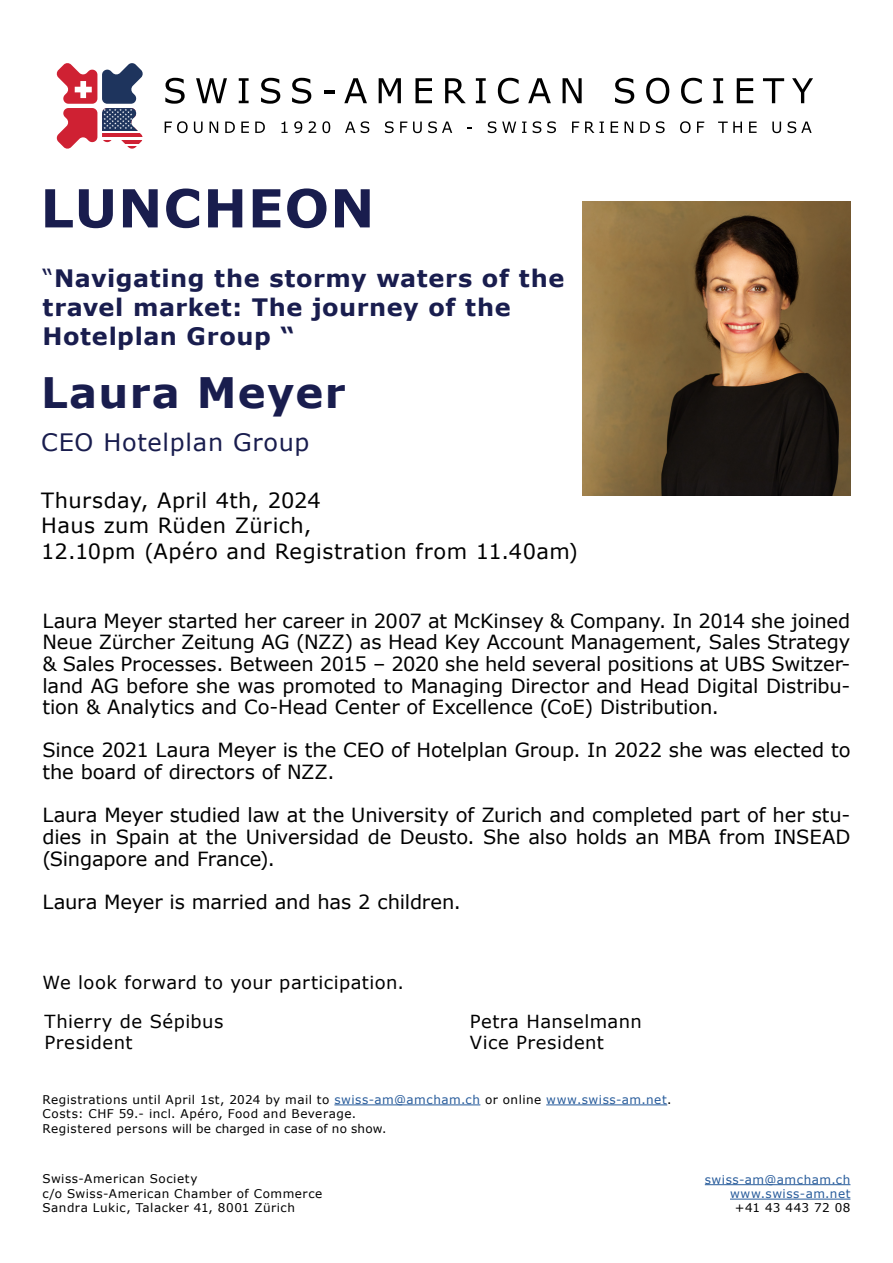
<style>
.page{position:relative;width:893px;height:1263px;background:#fff}
.page>*{position:absolute;margin:0;border:0;box-sizing:border-box;transform-origin:0 0}
.t1{font:700 52.5px "Verdana";letter-spacing:.015em;color:#191d4e}
.t2{font:700 42px "Verdana";letter-spacing:.03em;color:#191d4e}
.t3{font:700 24px/28.8px "Verdana";letter-spacing:.025em;color:#191d4e}
.t4{font:24px "Verdana";letter-spacing:.03em;color:#191d4e}
.t5{font:21px/25.2px "Verdana";letter-spacing:.02em;color:#000}
.t6{font:19.5px/21.6px "Verdana";letter-spacing:-.005em;color:#000;text-align:justify}
.t7{font:18px/21.6px "Verdana";letter-spacing:.025em;color:#000}
.t8{font:12px/14.4px "Verdana";letter-spacing:.04em;color:#000}
.t9{font:12px/14.4px "Verdana";letter-spacing:.045em;color:#275b9b;text-align:right}
.t10{font:12px "Verdana";letter-spacing:.02em;color:#000}
.s1{font-weight:400}
.s2{color:#275b9b}
</style>
<div class="page">
<svg style="left:165px;top:121px;width:23px;height:12px"></svg>
<svg style="left:194px;top:122px;width:9px;height:11px"></svg>
<svg style="left:210px;top:122px;width:8px;height:11px"></svg>
<svg style="left:225px;top:122px;width:10px;height:11px"></svg>
<svg style="left:241px;top:122px;width:8px;height:11px"></svg>
<svg style="left:255px;top:122px;width:10px;height:11px"></svg>
<svg style="left:281px;top:122px;width:7px;height:11px"></svg>
<svg style="left:294px;top:121px;width:8px;height:12px"></svg>
<svg style="left:309px;top:121px;width:7px;height:12px"></svg>
<svg style="left:322px;top:121px;width:8px;height:12px"></svg>
<svg style="left:345px;top:122px;width:10px;height:11px"></svg>
<svg style="left:361px;top:121px;width:8px;height:12px"></svg>
<svg style="left:385px;top:121px;width:9px;height:12px"></svg>
<svg style="left:400px;top:122px;width:7px;height:11px"></svg>
<svg style="left:413px;top:122px;width:9px;height:11px"></svg>
<svg style="left:428px;top:121px;width:24px;height:12px"></svg>
<svg style="left:488px;top:121px;width:8px;height:12px"></svg>
<svg style="left:502px;top:122px;width:14px;height:11px"></svg>
<svg style="left:522px;top:122px;width:4px;height:11px"></svg>
<svg style="left:533px;top:121px;width:8px;height:12px"></svg>
<svg style="left:547px;top:121px;width:9px;height:12px"></svg>
<svg style="left:572px;top:122px;width:7px;height:11px"></svg>
<svg style="left:585px;top:122px;width:19px;height:11px"></svg>
<svg style="left:611px;top:122px;width:7px;height:11px"></svg>
<svg style="left:625px;top:122px;width:8px;height:11px"></svg>
<svg style="left:640px;top:122px;width:10px;height:11px"></svg>
<svg style="left:656px;top:121px;width:9px;height:12px"></svg>
<svg style="left:680px;top:121px;width:11px;height:12px"></svg>
<svg style="left:697px;top:122px;width:7px;height:11px"></svg>
<svg style="left:718px;top:122px;width:24px;height:11px"></svg>
<svg style="left:749px;top:122px;width:8px;height:11px"></svg>
<svg style="left:772px;top:122px;width:9px;height:11px"></svg>
<svg style="left:788px;top:121px;width:24px;height:12px"></svg>
<svg style="left:165px;top:78px;width:20px;height:26px"></svg>
<svg style="left:196px;top:78px;width:31px;height:25px"></svg>
<svg style="left:239px;top:78px;width:10px;height:25px"></svg>
<svg style="left:261px;top:78px;width:19px;height:26px"></svg>
<svg style="left:292px;top:78px;width:19px;height:26px"></svg>
<svg style="left:324px;top:91px;width:10px;height:3px"></svg>
<svg style="left:344px;top:78px;width:23px;height:25px"></svg>
<svg style="left:379px;top:78px;width:22px;height:25px"></svg>
<svg style="left:415px;top:78px;width:17px;height:25px"></svg>
<svg style="left:445px;top:78px;width:21px;height:25px"></svg>
<svg style="left:476px;top:78px;width:10px;height:25px"></svg>
<svg style="left:498px;top:78px;width:21px;height:26px"></svg>
<svg style="left:528px;top:78px;width:23px;height:25px"></svg>
<svg style="left:563px;top:78px;width:19px;height:25px"></svg>
<svg style="left:615px;top:78px;width:19px;height:26px"></svg>
<svg style="left:646px;top:78px;width:23px;height:26px"></svg>
<svg style="left:681px;top:78px;width:21px;height:26px"></svg>
<svg style="left:713px;top:78px;width:10px;height:25px"></svg>
<svg style="left:737px;top:78px;width:16px;height:25px"></svg>
<svg style="left:763px;top:78px;width:21px;height:25px"></svg>
<svg style="left:792px;top:78px;width:21px;height:25px"></svg>
<svg style="left:56px;top:63px;width:87px;height:86px"></svg>
<img style="left:583px;top:201px;width:267px;height:294px">
<hr style="left:334px;top:1104px;width:146px;height:1px;background:#275b9b">
<hr style="left:546px;top:1104px;width:121px;height:1px;background:#275b9b">
<hr style="left:705px;top:1184px;width:145px;height:1px;background:#275b9b">
<hr style="left:730px;top:1199px;width:120px;height:1px;background:#275b9b">
<h1 class="t1" style="left:40px;top:171px;width:336px">LUNCHEON</h1>
<p class="t3" style="left:42px;top:264px;width:523px"><span class="s1">“</span>Navigating the stormy waters of the travel market: The journey of the<br>Hotelplan Group “</p>
<h2 class="t2" style="left:41px;top:363px;width:306px">Laura Meyer</h2>
<p class="t4" style="left:41px;top:426px;width:270px">CEO Hotelplan Group</p>
<p class="t5" style="left:41px;top:488px;width:538px">Thursday, April 4th, 2024<br>Haus zum Rüden Zürich,<br>12.10pm (Apéro and Registration from 11.40am)</p>
<p class="t6" style="left:42px;top:610px;width:809px">Laura Meyer started her career in 2007 at McKinsey &amp; Company. In 2014 she joined Neue Zürcher Zeitung AG (NZZ) as Head Key Account Management, Sales Strategy &amp; Sales Processes. Between 2015 – 2020 she held several positions at UBS Switzer&shy;land AG before she was promoted to Managing Director and Head Digital Distribu&shy;tion &amp; Analytics and Co-Head Center of Excellence (CoE) Distribution.</p>
<p class="t6" style="left:42px;top:739px;width:809px">Since 2021 Laura Meyer is the CEO of Hotelplan Group. In 2022 she was elected to the board of directors of NZZ.</p>
<p class="t6" style="left:42px;top:804px;width:809px">Laura Meyer studied law at the University of Zurich and completed part of her stu&shy;dies in Spain at the Universidad de Deusto. She also holds an MBA from INSEAD (Singapore and France).</p>
<p class="t6" style="left:42px;top:891px;width:420px">Laura Meyer is married and has 2 children.</p>
<p class="t7" style="left:43px;top:971px;width:363px">We look forward to your participation.</p>
<p class="t7" style="left:45px;top:1010px;width:180px">Thierry de Sépibus<br>President</p>
<p class="t7" style="left:470px;top:1010px;width:173px">Petra Hanselmann<br>Vice President</p>
<p class="t8" style="left:43px;top:1092px;width:631px">Registrations until April 1st, 2024 by mail to <span class="s2">swiss-am@amcham.ch</span> or online <span class="s2">www.swiss-am.net</span>.<br>Costs: CHF 59.- incl. Apéro, Food and Beverage.<br>Registered persons will be charged in case of no show.</p>
<p class="t8" style="left:43px;top:1171px;width:281px">Swiss-American Society<br>c/o Swiss-American Chamber of Commerce<br>Sandra Lukic, Talacker 41, 8001 Zürich</p>
<p class="t9" style="left:705px;top:1172px;width:147px">swiss-am@amcham.ch www.swiss-am.net</p>
<p class="t10" style="left:735px;top:1200px;width:117px">+41 43 443 72 08</p>
</div>
